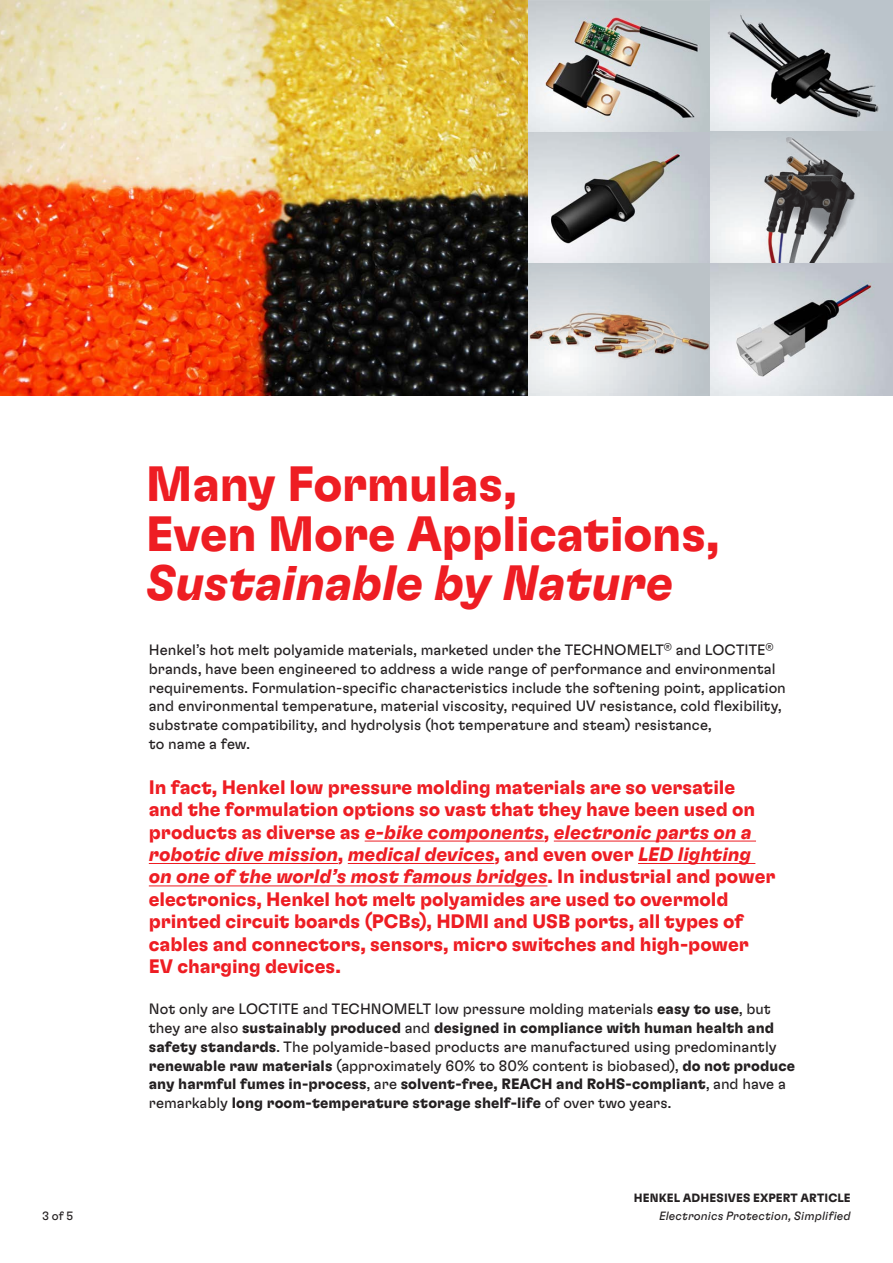
<style>
.page{position:relative;width:893px;height:1263px;background:#fff}
.page>*{position:absolute;margin:0;border:0;box-sizing:border-box;transform-origin:0 0}
.GTF_Bold_33_33_KapitelHead_red{font:700 49.5px/49.5px "Henkel GT Flexa";letter-spacing:-.01em;color:#ee1d23}
.GTF_Bold_13_14_95_red{font:700 19.5px/22.4px "Henkel GT Flexa";letter-spacing:-.005em;color:#ee1d23}
.GTF_Bold_20_23_Head_black{font:15px/18.8px "Henkel GT Flexa";color:#231f20}
.GTF_Bold_20_23_Head_black-2{font:700 15px/18.8px "Henkel GT Flexa";letter-spacing:.005em;color:#231f20}
.t1{font:italic 12px "Henkel GT Flexa";letter-spacing:.01em;color:#231f20}
.t2{font:700 12px "Henkel GT Flexa";letter-spacing:.01em;color:#231f20}
.t3{font:12px "Henkel GT Flexa";color:#231f20}
.s1{font-style:italic}
.s2{font-weight:700}
.s3{font-weight:400}
</style>
<div class="page">
<hr style="left:365px;top:840px;width:179px;height:1px;background:#ee1d23">
<hr style="left:554px;top:840px;width:202px;height:1px;background:#ee1d23">
<hr style="left:149px;top:863px;width:189px;height:1px;background:#ee1d23">
<hr style="left:348px;top:863px;width:146px;height:1px;background:#ee1d23">
<hr style="left:638px;top:863px;width:117px;height:1px;background:#ee1d23">
<hr style="left:149px;top:885px;width:398px;height:1px;background:#ee1d23">
<img style="left:0;top:0;width:893px;height:395px">
<p class="t3" style="left:43px;top:1209px;width:32px">3 of 5</p>
<p class="GTF_Bold_33_33_KapitelHead_red" style="left:146px;top:457px;width:373px">Many Formulas,</p>
<p class="GTF_Bold_33_33_KapitelHead_red" style="left:146px;top:507px;width:575px">Even More Applications,<br><span class="s1">Sustainable by Nature</span></p>
<p class="GTF_Bold_20_23_Head_black" style="left:149px;top:640px;width:638px">Henkel’s hot melt polyamide materials, marketed under the TECHNOMELT<sup>®</sup> and LOCTITE<sup>® </sup>brands, have been engineered to address a wide range of performance and environmental requirements. Formulation-specific characteristics include the softening point, application and environmental temperature, material viscosity, required UV resistance, cold flexibility, substrate compatibility, and hydrolysis (hot temperature and steam) resistance,</p>
<p class="GTF_Bold_20_23_Head_black" style="left:149px;top:734px;width:103px">to name a few.</p>
<p class="GTF_Bold_13_14_95_red" style="left:149px;top:775px;width:628px">In fact, Henkel low pressure molding materials are so versatile<br>and the formulation options so vast that they have been used on products as diverse as <span class="s1">e-bike components</span>, <span class="s1">electronic parts on a robotic dive mission</span>, <span class="s1">medical devices</span>, and even over <span class="s1">LED lighting on one of the world’s most famous bridges</span>. In industrial and power electronics, Henkel hot melt polyamides are used to overmold printed circuit boards (PCBs), HDMI and USB ports, all types of cables and connectors, sensors, micro switches and high-power</p>
<p class="GTF_Bold_13_14_95_red" style="left:149px;top:954px;width:194px">EV charging devices.</p>
<p class="GTF_Bold_20_23_Head_black" style="left:149px;top:999px;width:624px">Not only are LOCTITE and TECHNOMELT low pressure molding materials <span class="s2">easy to use</span>, but</p>
<p class="GTF_Bold_20_23_Head_black-2" style="left:149px;top:1018px;width:627px"><span class="s3">they are also</span> sustainably produced <span class="s3">and</span> designed in compliance with human health and</p>
<p class="GTF_Bold_20_23_Head_black-2" style="left:149px;top:1037px;width:648px">safety standards<span class="s3">. The polyamide-based products are manufactured using predominantly </span>renewable raw materials <span class="s3">(approximately 60% to 80% content is biobased),</span> do not produce any harmful fumes in-process<span class="s3">, are</span> solvent-free, REACH and RoHS-compliant<span class="s3">, and have a remarkably</span> long room-temperature storage shelf-life <span class="s3">of over two years.</span></p>
<p class="t2" style="left:634px;top:1191px;width:218px">HENKEL ADHESIVES EXPERT ARTICLE</p>
<p class="t1" style="left:659px;top:1209px;width:193px">Electronics Protection, Simplified</p>
</div>
